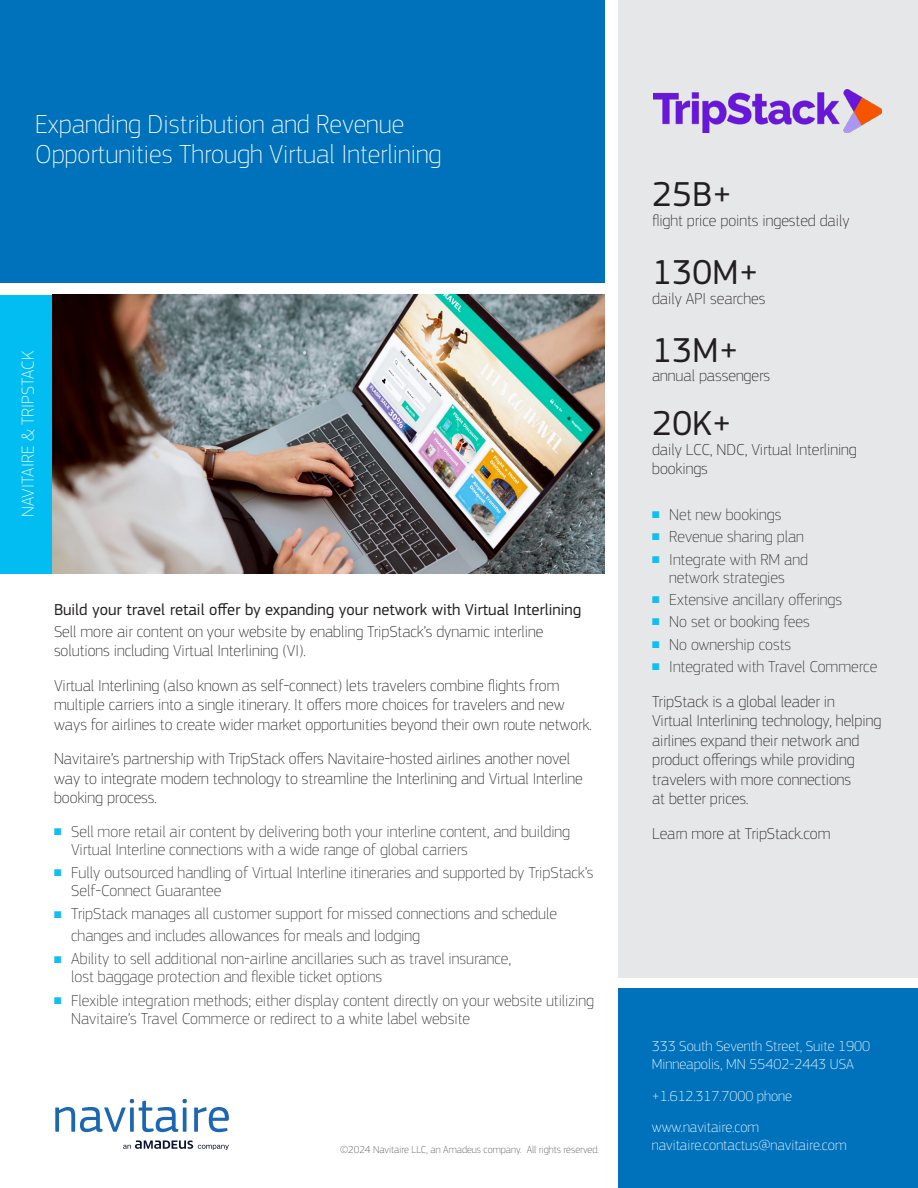
<style>
.page{position:relative;width:918px;height:1188px;background:#fff}
.page>*{position:absolute;margin:0;border:0;box-sizing:border-box;transform-origin:0 0}
.B_Stat{font:36px "Amadeus";color:#231f20}
.Head{font:100 27px/30px "Amadeus";color:#fff}
.B_Product{font:100 18px "Amadeus";color:#fff}
.t1{font:100 16.5px/18px "Amadeus";color:#312f30}
.B_BodyCopy{font:100 16.5px/19.5px "Amadeus";color:#231f20}
.B_Subhead{font:16.5px "Amadeus";color:#231f20}
.B_Stat-2{font:100 16.5px "Amadeus";color:#231f20}
.B_StatBody{font:100 16.5px "Amadeus";color:#231f20}
.t2{font:100 15px/18px "Amadeus";color:#fff}
.BodyCopy{font:100 10.5px "Amadeus";color:#4b4c4d}
.s1{color:#10bff2}
</style>
<div class="page">
<div style="left:0;top:295px;width:54px;height:278px;background:#01bdf2"></div>
<div style="left:0;top:0;width:605px;height:284px;background:#0072bc"></div>
<div style="left:618px;top:0;width:300px;height:978px;background:#e6e7e9"></div>
<div style="left:618px;top:988px;width:300px;height:200px;background:#0072bc"></div>
<svg style="left:123px;top:1141px;width:106px;height:9px"></svg>
<svg style="left:55px;top:1099px;width:132px;height:33px"></svg>
<svg style="left:194px;top:1107px;width:35px;height:25px"></svg>
<img style="left:53px;top:295px;width:552px;height:278px">
<img style="left:654px;top:89px;width:227px;height:43px">
<p class="Head" style="left:35px;top:109px;width:408px">Expanding Distribution and Revenue<br>Opportunities Through Virtual Interlining</p>
<p class="B_Product" style="left:17px;top:517px;width:168px;rotate:-90deg">NAVITAIRE &amp; TRIPSTACK</p>
<p class="B_Subhead" style="left:54px;top:600px;width:529px">Build your travel retail offer by expanding your network with Virtual Interlining</p>
<p class="B_BodyCopy" style="left:54px;top:621px;width:491px">Sell more air content on your website by enabling TripStack’s dynamic interline solutions including Virtual Interlining (VI).</p>
<p class="B_BodyCopy" style="left:54px;top:675px;width:539px">Virtual Interlining (also known as self-connect) lets travelers combine flights from multiple carriers into a single itinerary. It offers more choices for travelers and new ways for airlines to create wider market opportunities beyond their own route network.</p>
<p class="B_BodyCopy" style="left:54px;top:749px;width:530px">Navitaire’s partnership with TripStack offers Navitaire-hosted airlines another novel way to integrate modern technology to streamline the Interlining and Virtual Interline booking process.</p>
<p class="t1" style="left:71px;top:822px;width:500px;text-indent:-17px"><span class="s1">■</span> Sell more retail air content by delivering both your interline content, and building<br>Virtual Interline connections with a wide range of global carriers</p>
<p class="t1" style="left:71px;top:863px;width:524px;text-indent:-17px"><span class="s1">■</span> Fully outsourced handling of Virtual Interline itineraries and supported by TripStack’s<br>Self-Connect Guarantee</p>
<p class="t1" style="left:71px;top:903px;width:487px;line-height:21.6px;text-indent:-17px"><span class="s1">■</span> TripStack manages all customer support for missed connections and schedule changes and includes allowances for meals and lodging</p>
<p class="t1" style="left:71px;top:950px;width:442px;text-indent:-17px"><span class="s1">■</span> Ability to sell additional non-airline ancillaries such as travel insurance, lost baggage protection and flexible ticket options</p>
<p class="t1" style="left:71px;top:991px;width:524px;text-indent:-17px"><span class="s1">■</span> Flexible integration methods; either display content directly on your website utilizing<br>Navitaire’s Travel Commerce or redirect to a white label website</p>
<p class="BodyCopy" style="left:340px;top:1144px;width:260px">©2024 Navitaire LLC, an Amadeus company. All rights reserved.</p>
<p class="B_Stat" style="left:652px;top:173px;width:82px">25B+</p>
<p class="B_Stat-2" style="left:652px;top:211px;width:199px">flight price points ingested daily</p>
<p class="B_Stat" style="left:652px;top:251px;width:108px">130M+</p>
<p class="B_BodyCopy" style="left:652px;top:288px;width:115px">daily API searches</p>
<p class="B_Stat" style="left:652px;top:329px;width:88px">13M+</p>
<p class="B_StatBody" style="left:652px;top:366px;width:120px">annual passengers</p>
<p class="B_Stat" style="left:652px;top:403px;width:81px">20K+</p>
<p class="B_BodyCopy" style="left:652px;top:439px;width:206px">daily LCC, NDC, Virtual Interlining bookings</p>
<p class="t1" style="left:652px;top:505px;width:131px"><span class="s1">■</span> Net new bookings</p>
<p class="t1" style="left:652px;top:528px;width:153px"><span class="s1">■</span> Revenue sharing plan</p>
<p class="t1" style="left:652px;top:550px;width:157px;text-align:center"><span class="s1">■</span> Integrate with RM and network strategies</p>
<p class="t1" style="left:652px;top:590px;width:192px"><span class="s1">■</span> Extensive ancillary offerings</p>
<p class="t1" style="left:652px;top:613px;width:159px"><span class="s1">■</span> No set or booking fees</p>
<p class="t1" style="left:652px;top:635px;width:140px"><span class="s1">■</span> No ownership costs</p>
<p class="t1" style="left:652px;top:657px;width:227px"><span class="s1">■</span> Integrated with Travel Commerce</p>
<p class="B_BodyCopy" style="left:652px;top:691px;width:231px">TripStack is a global leader in<br>Virtual Interlining technology, helping airlines expand their network and product offerings while providing travelers with more connections<br>at better prices.</p>
<p class="B_BodyCopy" style="left:652px;top:823px;width:180px">Learn more at TripStack.com</p>
<p class="t2" style="left:652px;top:1037px;width:220px">333 South Seventh Street, Suite 1900<br>Minneapolis, MN 55402-2443 USA</p>
<p class="t2" style="left:652px;top:1080px;width:142px;line-height:31.5px">+1.612.317.7000 phone www.navitaire.com</p>
<p class="t2" style="left:652px;top:1136px;width:196px">navitaire.contactus@navitaire.com</p>
</div>
